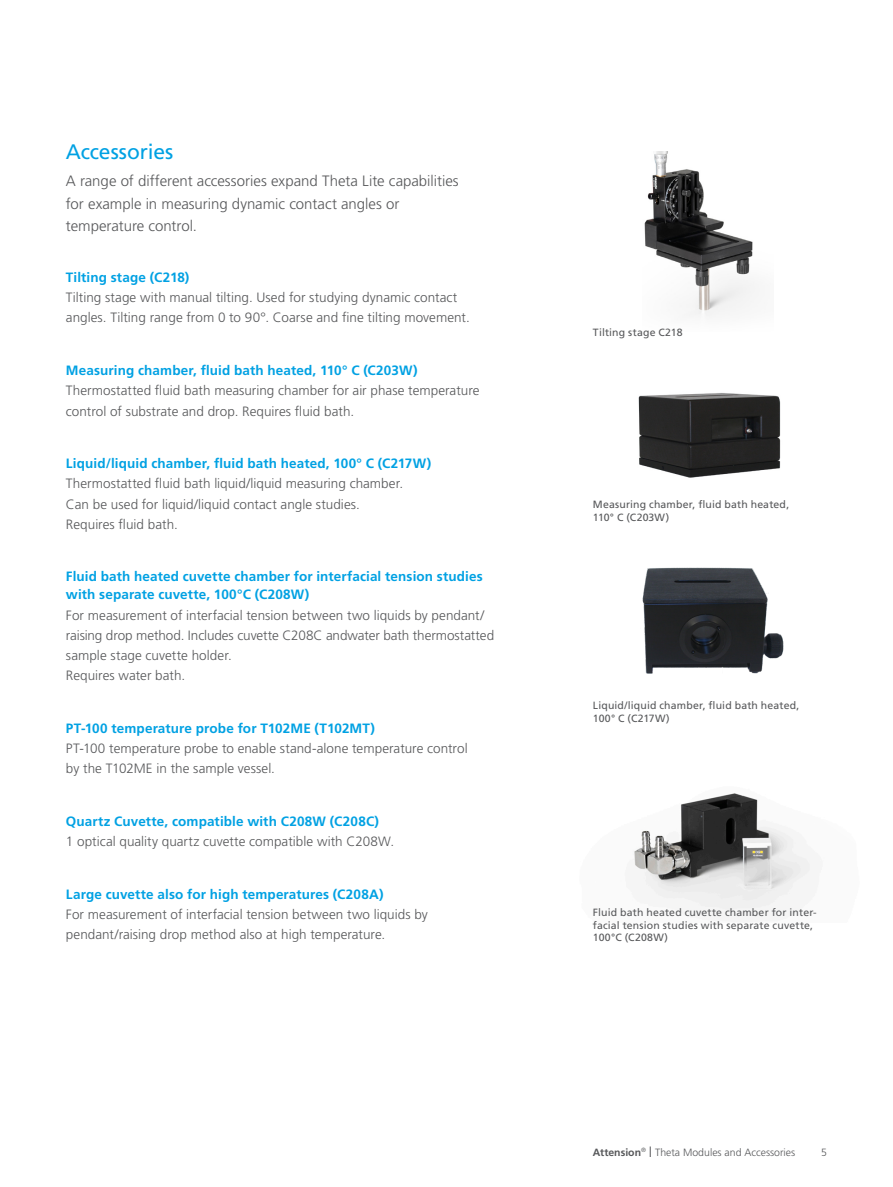
<style>
.page{position:relative;width:893px;height:1187px;background:#fff}
.page>*{position:absolute;margin:0;border:0;box-sizing:border-box;transform-origin:0 0}
.Sub_Heading_1_Page_B{font:21px "Frutiger LT Std";letter-spacing:-.005em;color:#00a1e3}
.Ingress_80{font:300 15px/22.5px "Frutiger LT Std";color:#57585a}
.Body_80{font:300 13.5px/20.2px "Frutiger LT Std";color:#57585a}
.Sub_Heading_3_Page_B{font:700 13.5px/18px "Frutiger LT Std";letter-spacing:.01em;color:#00a1e3}
.Figure_Text_80{font:10.5px/12.6px "Frutiger LT Std";letter-spacing:.015em;color:#57585a}
.t1{font:300 10.5px "Frutiger LT Std";color:#57585a}
.t2{font:700 10.5px "Frutiger LT Std";color:#57585a}
.t3{font:300 6.15px "Frutiger LT Std";color:#57585a}
.s1{font-size:15px}
</style>
<div class="page">
<img style="left:644px;top:152px;width:112px;height:165px">
<img style="left:638px;top:393px;width:143px;height:85px">
<img style="left:642px;top:567px;width:142px;height:107px">
<img style="left:634px;top:793px;width:176px;height:118px">
<div style="left:557px;top:775px;width:106px;height:41px;background:#fff"></div>
<p class="Sub_Heading_1_Page_B" style="left:66px;top:140px;width:109px">Accessories</p>
<p class="Ingress_80" style="left:66px;top:170px;width:394px">A range of different accessories expand Theta Lite capabilities for example in measuring dynamic contact angles or temperature control.</p>
<p class="Sub_Heading_3_Page_B" style="left:66px;top:268px;width:125px">Tilting stage (C218)</p>
<p class="Body_80" style="left:66px;top:287px;width:405px">Tilting stage with manual tilting. Used for studying dynamic contact angles. Tilting range from 0 to 90°. Coarse and fine tilting movement.</p>
<p class="Sub_Heading_3_Page_B" style="left:66px;top:361px;width:353px">Measuring chamber, fluid bath heated, 110° C (C203W)</p>
<p class="Body_80" style="left:66px;top:380px;width:415px">Thermostatted fluid bath measuring chamber for air phase temperature control of substrate and drop. Requires fluid bath.</p>
<p class="Sub_Heading_3_Page_B" style="left:66px;top:454px;width:367px">Liquid/liquid chamber, fluid bath heated, 100° C (C217W)</p>
<p class="Body_80" style="left:66px;top:473px;width:339px">Thermostatted fluid bath liquid/liquid measuring chamber.<br>Can be used for liquid/liquid contact angle studies.<br>Requires fluid bath.</p>
<p class="Sub_Heading_3_Page_B" style="left:66px;top:567px;width:418px">Fluid bath heated cuvette chamber for interfacial tension studies with separate cuvette, 100°C (C208W)</p>
<p class="Body_80" style="left:66px;top:605px;width:430px">For measurement of interfacial tension between two liquids by pendant/ raising drop method. Includes cuvette C208C andwater bath thermostatted sample stage cuvette holder.<br>Requires water bath.</p>
<p class="Sub_Heading_3_Page_B" style="left:66px;top:719px;width:311px">PT-100 temperature probe for T102ME (T102MT)</p>
<p class="Body_80" style="left:66px;top:738px;width:403px">PT-100 temperature probe to enable stand-alone temperature control by the T102ME in the sample vessel.</p>
<p class="Sub_Heading_3_Page_B" style="left:66px;top:812px;width:315px">Quartz Cuvette, compatible with C208W (C208C)</p>
<p class="Body_80" style="left:66px;top:831px;width:330px">1 optical quality quartz cuvette compatible with C208W.</p>
<p class="Sub_Heading_3_Page_B" style="left:66px;top:885px;width:319px">Large cuvette also for high temperatures (C208A)</p>
<p class="Body_80" style="left:66px;top:904px;width:363px">For measurement of interfacial tension between two liquids by pendant/raising drop method also at high temperature.</p>
<p class="Figure_Text_80" style="left:593px;top:325px;width:91px">Tilting stage C218</p>
<p class="Figure_Text_80" style="left:593px;top:498px;width:198px">Measuring chamber, fluid bath heated,<br>110° C (C203W)</p>
<p class="Figure_Text_80" style="left:593px;top:699px;width:208px">Liquid/liquid chamber, fluid bath heated,<br>100° C (C217W)</p>
<p class="Figure_Text_80" style="left:593px;top:905px;width:225px">Fluid bath heated cuvette chamber for inter&shy;facial tension studies with separate cuvette,<br>100°C (C208W)</p>
<p class="t3" style="left:641px;top:1146px;width:6px">®</p>
<p class="t1" style="left:649px;top:1145px;width:148px"><span class="s1">I</span> Theta Modules and Accessories</p>
<p class="t2" style="left:593px;top:1145px;width:50px">Attension</p>
<p class="t1" style="left:821px;top:1145px;width:7px">5</p>
</div>
